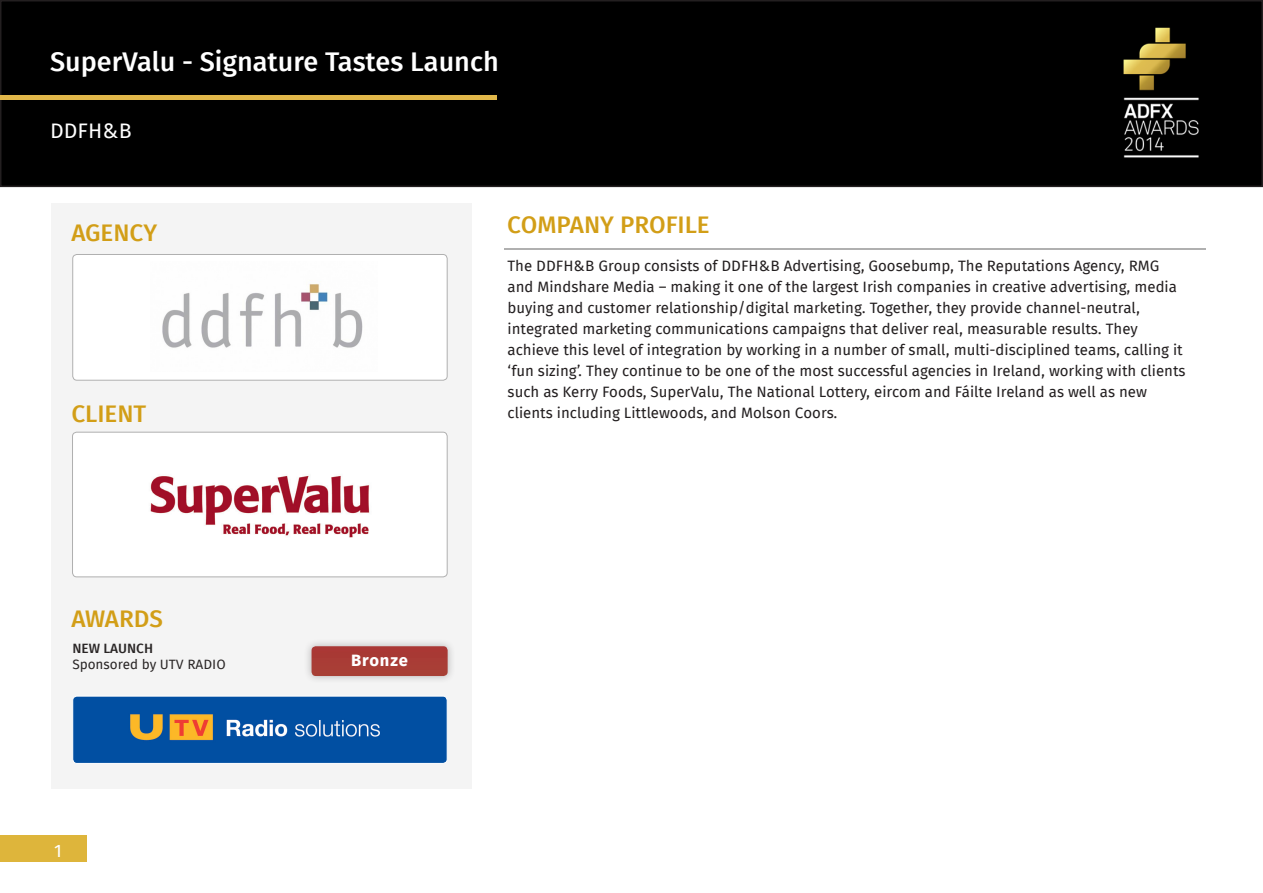
<style>
.page{position:relative;width:1263px;height:893px;background:#fff}
.page>*{position:absolute;margin:0;border:0;box-sizing:border-box;transform-origin:0 0}
.t1{font:500 27px "Fira Sans";color:#fff}
.t2{font:500 24px "Fira Sans";color:#d29e17}
.t3{font:21px "Fira Sans";color:#fff}
.t4{font:18px "Fira Sans OT";color:#fff}
.t5{font:700 16.5px "Fira Sans";letter-spacing:.05em;color:#fff}
.t6{font:15px/21px "Fira Sans";color:#231f20}
.t7{font:13.5px "Fira Sans";color:#2a2626}
.t8{font:500 13.5px "Fira Sans";color:#2a2626}
</style>
<div class="page">
<div style="left:3px;top:3px;width:1257px;height:181px;background:#000"></div>
<div style="left:0;top:0;width:1263px;height:187px;border:2px solid #231f20"></div>
<div style="left:0;top:836px;width:86px;height:26px;background:#deb53b"></div>
<hr style="left:0;top:95px;width:497px;height:4px;background:#e1b74a">
<div style="left:51px;top:203px;width:420px;height:586px;background:#f4f4f4"></div>
<div style="left:73px;top:254px;width:374px;height:126px;background:#fff;border-radius:4px"></div>
<img style="left:162px;top:283px;width:201px;height:65px">
<div style="left:72px;top:254px;width:376px;height:127px;border:1px solid #b0b0b0;border-radius:4px"></div>
<div style="left:73px;top:432px;width:374px;height:145px;background:#fff;border-radius:4px"></div>
<img style="left:150px;top:475px;width:220px;height:63px">
<div style="left:72px;top:432px;width:376px;height:145px;border:1px solid #b0b0b0;border-radius:4px"></div>
<hr style="left:504px;top:248px;width:701px;height:1px;background:#b0b0b0">
<div style="left:303px;top:638px;width:153px;height:46px;background:#231f20;opacity:.3"></div>
<div style="left:312px;top:646px;width:136px;height:30px;background:#a93c36"></div>
<img style="left:74px;top:698px;width:372px;height:64px">
<div style="left:72px;top:696px;width:376px;height:68px;border:1px solid #fff;border-radius:4px"></div>
<h1 class="t1" style="left:50px;top:42px;width:450px">SuperValu - Signature Tastes Launch</h1>
<h3 class="t3" style="left:50px;top:115px;width:83px">DDFH&amp;B</h3>
<p class="t2" style="left:71px;top:216px;width:87px">AGENCY</p>
<p class="t2" style="left:71px;top:397px;width:76px">CLIENT</p>
<p class="t2" style="left:507px;top:208px;width:204px">COMPANY PROFILE</p>
<p class="t6" style="left:507px;top:257px;width:680px">The DDFH&amp;B Group consists of DDFH&amp;B Advertising, Goosebump, The Reputations Agency, RMG and Mindshare Media – making it one of the largest Irish companies in creative advertising, media buying and customer relationship/digital marketing. Together, they provide channel-neutral, integrated marketing communications campaigns that deliver real, measurable results. They achieve this level of integration by working in a number of small, multi-disciplined teams, calling it ‘fun sizing’. They continue to be one of the most successful agencies in Ireland, working with clients such as Kerry Foods, SuperValu, The National Lottery, eircom and Fáilte Ireland as well as new clients including Littlewoods, and Molson Coors.</p>
<p class="t2" style="left:71px;top:602px;width:93px">AWARDS</p>
<p class="t8" style="left:72px;top:639px;width:82px">NEW LAUNCH</p>
<p class="t7" style="left:72px;top:655px;width:155px">Sponsored by UTV RADIO</p>
<p class="t4" style="left:54px;top:838px;width:9px">1</p>
<p class="t5" style="left:351px;top:648px;width:58px">Bronze</p>
</div>
